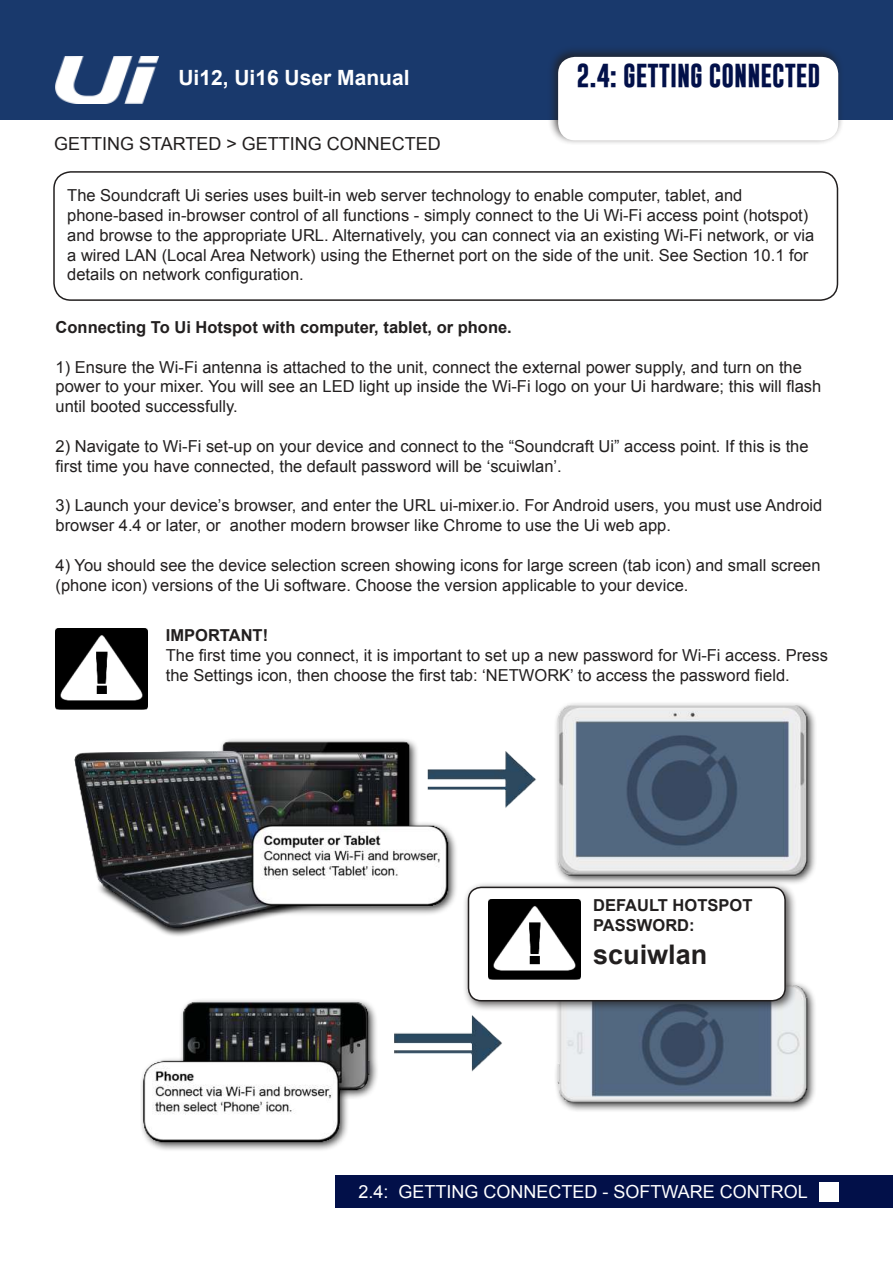
<style>
.page{position:relative;width:893px;height:1263px;background:#fff}
.page>*{position:absolute;margin:0;border:0;box-sizing:border-box;transform-origin:0 0}
.t1{font:700 27px "Arial";color:#221f1f}
.t2{font:700 24px "Gobold";color:#021049}
.t3{font:700 21px "Arial";color:#fff}
.t4{font:18px "Arial";color:#fff}
.t5{font:18px "Arial";color:#221f1f}
.t6{font:16.5px/19.8px "Arial";color:#221f1f}
.t7{font:700 16.5px/19.8px "Arial";color:#221f1f}
</style>
<div class="page">
<div style="left:0;top:0;width:893px;height:119px;background:#19396c"></div>
<div style="left:336px;top:1175px;width:557px;height:33px;background:#021049"></div>
<div style="left:547px;top:45px;width:297px;height:100px;background:#221f1f;opacity:.75"></div>
<div style="left:558px;top:57px;width:280px;height:83px;background:#fff;border-radius:17px"></div>
<div style="left:820px;top:1182px;width:19px;height:19px;background:#fff"></div>
<img style="left:74px;top:703px;width:741px;height:447px">
<div style="left:53px;top:171px;width:785px;height:130px;border:2px solid #221f1f;border-radius:17px"></div>
<img style="left:56px;top:57px;width:102px;height:46px">
<img style="left:56px;top:629px;width:92px;height:80px">
<div style="left:462px;top:881px;width:335px;height:132px;background:#221f1f;opacity:.75"></div>
<div style="left:468px;top:887px;width:317px;height:114px;background:#fff;border-radius:13px"></div>
<div style="left:468px;top:887px;width:318px;height:114px;border:2px solid #221f1f;border-radius:13px"></div>
<img style="left:488px;top:899px;width:92px;height:80px">
<p class="t3" style="left:178px;top:63px;width:233px">Ui12, Ui16 User Manual</p>
<p class="t5" style="left:54px;top:137px;width:388px">GETTING STARTED &gt; GETTING CONNECTED</p>
<h2 class="t2" style="left:576px;top:63px;width:246px">2.4: GETTING CONNECTED</h2>
<p class="t6" style="left:67px;top:187px;width:749px">The Soundcraft Ui series uses built-in web server technology to enable computer, tablet, and phone-based in-browser control of all functions - simply connect to the Ui Wi-Fi access point (hotspot) and browse to the appropriate URL. Alternatively, you can connect via an existing Wi-Fi network, or via a wired LAN (Local Area Network) using the Ethernet port on the side of the unit. See Section 10.1 for details on network configuration.</p>
<p class="t7" style="left:56px;top:318px;width:458px">Connecting To Ui Hotspot with computer, tablet, or phone.</p>
<p class="t6" style="left:56px;top:358px;width:767px">1) Ensure the Wi-Fi antenna is attached to the unit, connect the external power supply, and turn on the power to your mixer. You will see an LED light up inside the Wi-Fi logo on your Ui hardware; this will flash until booted successfully.</p>
<p class="t6" style="left:56px;top:438px;width:754px">2) Navigate to Wi-Fi set-up on your device and connect to the “Soundcraft Ui” access point. If this is the first time you have connected, the default password will be ‘scuiwlan’.</p>
<p class="t6" style="left:56px;top:497px;width:768px">3) Launch your device’s browser, and enter the URL ui-mixer.io. For Android users, you must use Android browser 4.4 or later, or another modern browser like Chrome to use the Ui web app.</p>
<p class="t6" style="left:56px;top:556px;width:766px">4) You should see the device selection screen showing icons for large screen (tab icon) and small screen (phone icon) versions of the Ui software. Choose the version applicable to your device.</p>
<p class="t7" style="left:166px;top:627px;width:104px">IMPORTANT!</p>
<p class="t6" style="left:166px;top:645px;width:664px">The first time you connect, it is important to set up a new password for Wi-Fi access. Press the Settings icon, then choose the first tab: ‘NETWORK’ to access the password field.</p>
<p class="t7" style="left:593px;top:896px;width:161px">DEFAULT HOTSPOT<br>PASSWORD:</p>
<h1 class="t1" style="left:593px;top:935px;width:116px">scuiwlan</h1>
<p class="t4" style="left:358px;top:1185px;width:451px">2.4: GETTING CONNECTED - SOFTWARE CONTROL</p>
</div>
